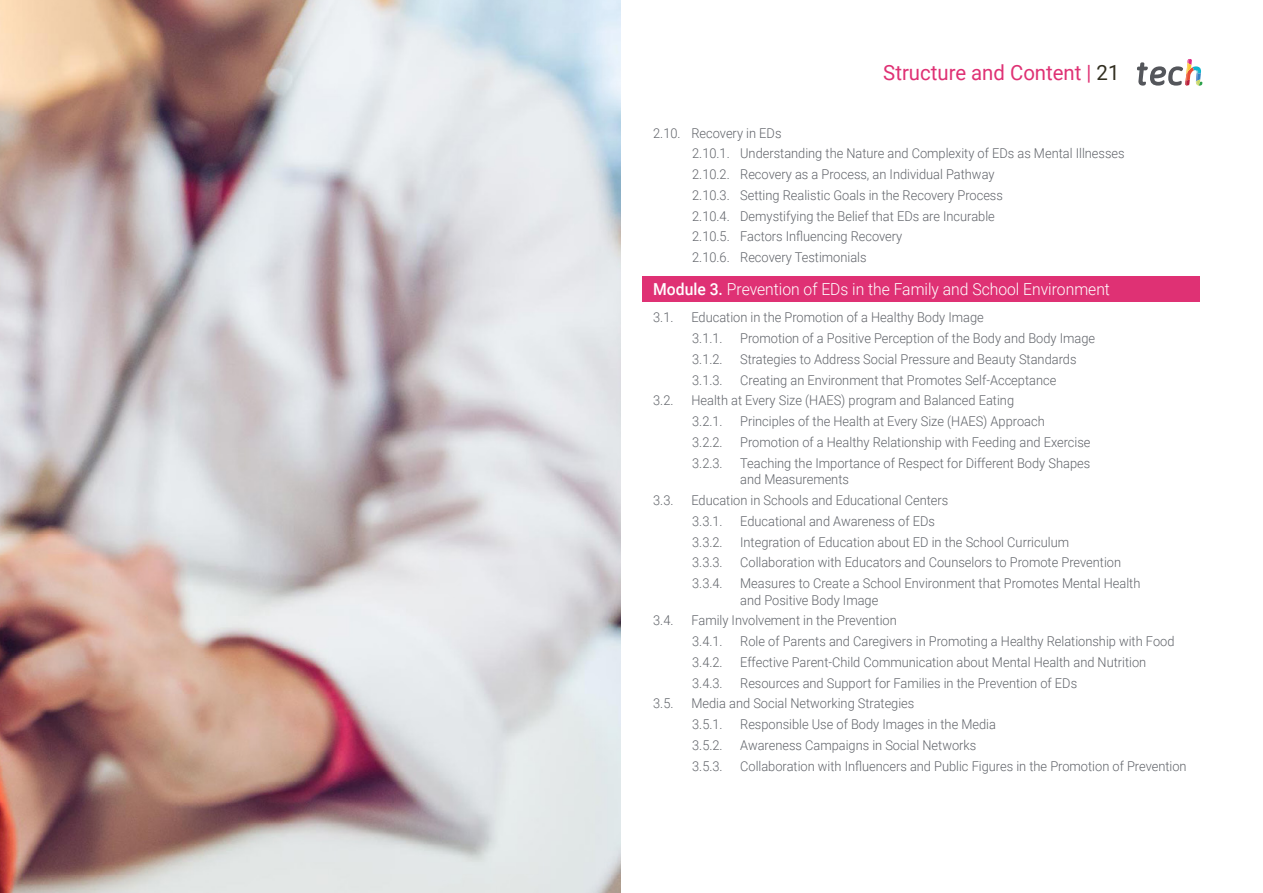
<style>
.page{position:relative;width:1263px;height:893px;background:#fff}
.page>*{position:absolute;margin:0;border:0;box-sizing:border-box;transform-origin:0 0}
.t1{font:21px "Roboto";color:#df3174}
.t2{font:300 16.5px "Roboto";color:#fff;scale:.95 1}
.t3{font:300 13.5px/20.7px "Roboto";color:#61646a;scale:.95 1}
.s1{color:#312e20}
.s2{font-weight:500}
</style>
<div class="page">
<img style="left:0;top:0;width:621px;height:893px">
<div style="left:642px;top:277px;width:557px;height:25px;background:#df3174"></div>
<svg style="left:1137px;top:59px;width:65px;height:27px"></svg>
<h1 class="t1" style="left:883px;top:57px;width:238px">Structure and Content | <span class="s1">21</span></h1>
<p class="t3" style="left:692px;top:122px;width:457px;text-indent:-39px">2.10. Recovery in EDs<br>2.10.1. Understanding the Nature and Complexity of EDs as Mental Illnesses 2.10.2. Recovery as a Process, an Individual Pathway<br>2.10.3. Setting Realistic Goals in the Recovery Process<br>2.10.4. Demystifying the Belief that EDs are Incurable<br>2.10.5. Factors Influencing Recovery<br>2.10.6. Recovery Testimonials</p>
<p class="t2" style="left:653px;top:278px;width:482px"><span class="s2">Module 3.</span> Prevention of EDs in the Family and School Environment</p>
<p class="t3" style="left:653px;top:307px;width:23px">3.1.</p>
<p class="t3" style="left:691px;top:307px;width:309px">Education in the Promotion of a Healthy Body Image<br>3.1.1.</p>
<p class="t3" style="left:740px;top:328px;width:375px">Promotion of a Positive Perception of the Body and Body Image</p>
<p class="t3" style="left:692px;top:348px;width:34px">3.1.2.</p>
<p class="t3" style="left:740px;top:348px;width:355px">Strategies to Address Social Pressure and Beauty Standards</p>
<p class="t3" style="left:692px;top:369px;width:34px">3.1.3.</p>
<p class="t3" style="left:740px;top:369px;width:334px">Creating an Environment that Promotes Self-Acceptance</p>
<p class="t3" style="left:653px;top:390px;width:23px">3.2.</p>
<p class="t3" style="left:691px;top:390px;width:341px">Health at Every Size (HAES) program and Balanced Eating<br>3.2.1.</p>
<p class="t3" style="left:740px;top:411px;width:322px">Principles of the Health at Every Size (HAES) Approach</p>
<p class="t3" style="left:692px;top:431px;width:34px">3.2.2.</p>
<p class="t3" style="left:740px;top:431px;width:370px">Promotion of a Healthy Relationship with Feeding and Exercise</p>
<p class="t3" style="left:692px;top:452px;width:34px">3.2.3.</p>
<p class="t3" style="left:740px;top:454px;width:370px;line-height:16.5px">Teaching the Importance of Respect for Different Body Shapes and Measurements</p>
<p class="t3" style="left:653px;top:489px;width:23px">3.3.</p>
<p class="t3" style="left:691px;top:489px;width:272px">Education in Schools and Educational Centers<br>3.3.1.</p>
<p class="t3" style="left:740px;top:510px;width:206px">Educational and Awareness of EDs</p>
<p class="t3" style="left:692px;top:531px;width:34px">3.3.2.</p>
<p class="t3" style="left:740px;top:531px;width:348px">Integration of Education about ED in the School Curriculum</p>
<p class="t3" style="left:692px;top:552px;width:34px">3.3.3.</p>
<p class="t3" style="left:740px;top:552px;width:402px">Collaboration with Educators and Counselors to Promote Prevention</p>
<p class="t3" style="left:692px;top:572px;width:34px">3.3.4.</p>
<p class="t3" style="left:740px;top:574px;width:423px;line-height:16.5px">Measures to Create a School Environment that Promotes Mental Health and Positive Body Image</p>
<p class="t3" style="left:653px;top:610px;width:23px">3.4.</p>
<p class="t3" style="left:691px;top:610px;width:218px">Family Involvement in the Prevention<br>3.4.1.</p>
<p class="t3" style="left:740px;top:630px;width:459px">Role of Parents and Caregivers in Promoting a Healthy Relationship with Food</p>
<p class="t3" style="left:692px;top:651px;width:34px">3.4.2.</p>
<p class="t3" style="left:740px;top:651px;width:429px">Effective Parent-Child Communication about Mental Health and Nutrition</p>
<p class="t3" style="left:692px;top:672px;width:34px">3.4.3.</p>
<p class="t3" style="left:740px;top:672px;width:356px">Resources and Support for Families in the Prevention of EDs</p>
<p class="t3" style="left:653px;top:693px;width:23px">3.5.</p>
<p class="t3" style="left:691px;top:693px;width:236px">Media and Social Networking Strategies<br>3.5.1.</p>
<p class="t3" style="left:740px;top:713px;width:271px">Responsible Use of Body Images in the Media</p>
<p class="t3" style="left:692px;top:734px;width:34px">3.5.2.</p>
<p class="t3" style="left:740px;top:734px;width:250px">Awareness Campaigns in Social Networks</p>
<p class="t3" style="left:692px;top:755px;width:34px">3.5.3.</p>
<p class="t3" style="left:740px;top:755px;width:471px">Collaboration with Influencers and Public Figures in the Promotion of Prevention</p>
</div>
